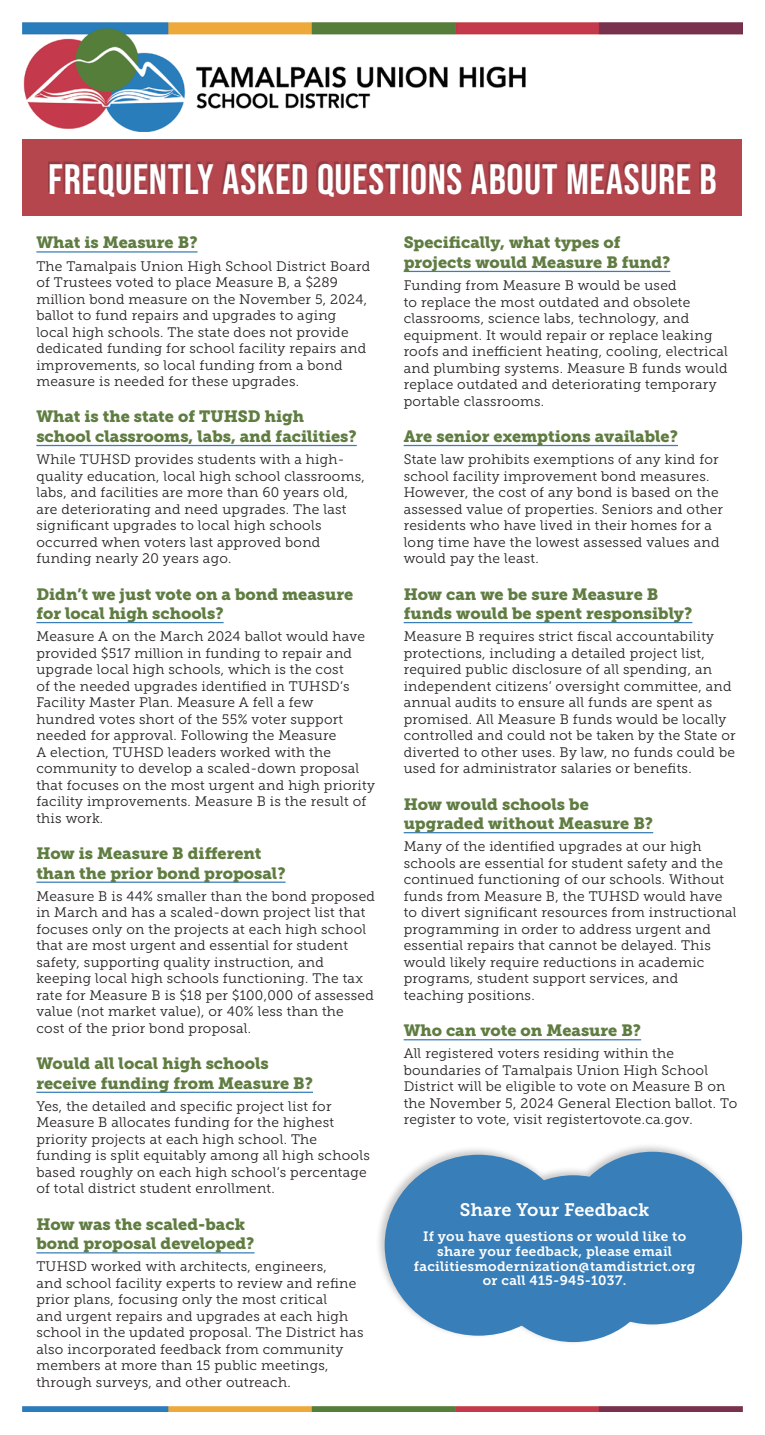
<style>
.page{position:relative;width:765px;height:1435px;background:#fff}
.page>*{position:absolute;margin:0;border:0;box-sizing:border-box;transform-origin:0 0}
.t1{font:700 42.5px "Bebas Neue Pro";letter-spacing:.015em;color:#fff}
.t2{font:18px "Museo Slab 700";letter-spacing:.01em;color:#fff}
.t3{font:16.25px/19.5px "Museo Slab 900";color:#5f7c41}
.t4{font:13.75px/16.5px "Museo Slab 300";letter-spacing:.02em;color:#231f20}
.t5{font:13.5px/14.9px "Museo Slab 700";letter-spacing:.02em;color:#fff;text-align:center}
</style>
<div class="page">
<hr style="left:36px;top:251px;width:162px;height:1px;background:#387eb8">
<hr style="left:36px;top:445px;width:321px;height:1px;background:#387eb8">
<hr style="left:36px;top:622px;width:188px;height:1px;background:#387eb8">
<hr style="left:36px;top:881px;width:250px;height:1px;background:#387eb8">
<hr style="left:36px;top:1091px;width:277px;height:1px;background:#387eb8">
<hr style="left:36px;top:1252px;width:219px;height:1px;background:#387eb8">
<hr style="left:404px;top:271px;width:266px;height:1px;background:#387eb8">
<hr style="left:404px;top:445px;width:274px;height:1px;background:#387eb8">
<hr style="left:404px;top:622px;width:288px;height:1px;background:#387eb8">
<hr style="left:404px;top:832px;width:249px;height:1px;background:#387eb8">
<hr style="left:404px;top:1039px;width:237px;height:1px;background:#387eb8">
<img style="left:22px;top:1406px;width:721px;height:5px">
<div style="left:22px;top:139px;width:720px;height:77px;background:#b5464e"></div>
<div style="left:48px;top:161px;width:665px;height:33px;background:#231f20;opacity:.25"></div>
<img style="left:22px;top:22px;width:721px;height:109px">
<div style="left:375px;top:1142px;width:370px;height:203px;background:#231f20;opacity:.25"></div>
<div style="left:385px;top:1154px;width:187px;height:181px;background:#387eb8;border-radius:50%"></div>
<div style="left:563px;top:1151px;width:179px;height:173px;background:#387eb8;border-radius:50%"></div>
<div style="left:487px;top:1175px;width:173px;height:167px;background:#387eb8;border-radius:50%"></div>
<h1 class="t1" style="left:48px;top:155px;width:670px">FREQUENTLY ASKED QUESTIONS ABOUT MEASURE B</h1>
<p class="t3" style="left:36px;top:233px;width:163px">What is Measure B?</p>
<p class="t4" style="left:36px;top:258px;width:336px">The Tamalpais Union High School District Board of Trustees voted to place Measure B, a $289 million bond measure on the November 5, 2024, ballot to fund repairs and upgrades to aging local high schools. The state does not provide dedicated funding for school facility repairs and improvements, so local funding from a bond measure is needed for these upgrades.</p>
<p class="t3" style="left:36px;top:407px;width:322px">What is the state of TUHSD high school classrooms, labs, and facilities?</p>
<p class="t4" style="left:36px;top:451px;width:330px">While TUHSD provides students with a high&shy;quality education, local high school classrooms, labs, and facilities are more than 60 years old, are deteriorating and need upgrades. The last significant upgrades to local high schools occurred when voters last approved bond funding nearly 20 years ago.</p>
<p class="t3" style="left:36px;top:584px;width:318px">Didn’t we just vote on a bond measure for local high schools?</p>
<p class="t4" style="left:36px;top:628px;width:340px">Measure A on the March 2024 ballot would have provided $517 million in funding to repair and upgrade local high schools, which is the cost<br>of the needed upgrades identified in TUHSD’s Facility Master Plan. Measure A fell a few hundred votes short of the 55% voter support needed for approval. Following the Measure<br>A election, TUHSD leaders worked with the community to develop a scaled-down proposal that focuses on the most urgent and high priority facility improvements. Measure B is the result of this work.</p>
<p class="t3" style="left:36px;top:843px;width:251px">How is Measure B different than the prior bond proposal?</p>
<p class="t4" style="left:36px;top:888px;width:340px">Measure B is 44% smaller than the bond proposed in March and has a scaled-down project list that focuses only on the projects at each high school that are most urgent and essential for student safety, supporting quality instruction, and keeping local high schools functioning. The tax rate for Measure B is $18 per $100,000 of assessed value (not market value), or 40% less than the cost of the prior bond proposal.</p>
<p class="t3" style="left:36px;top:1053px;width:278px">Would all local high schools receive funding from Measure B?</p>
<p class="t4" style="left:36px;top:1098px;width:335px">Yes, the detailed and specific project list for Measure B allocates funding for the highest priority projects at each high school. The funding is split equitably among all high schools based roughly on each high school’s percentage of total district student enrollment.</p>
<p class="t3" style="left:36px;top:1214px;width:220px">How was the scaled-back bond proposal developed?</p>
<p class="t4" style="left:36px;top:1258px;width:329px">TUHSD worked with architects, engineers,<br>and school facility experts to review and refine prior plans, focusing only the most critical<br>and urgent repairs and upgrades at each high school in the updated proposal. The District has also incorporated feedback from community members at more than 15 public meetings, through surveys, and other outreach.</p>
<p class="t3" style="left:404px;top:233px;width:268px">Specifically, what types of projects would Measure B fund?</p>
<p class="t4" style="left:404px;top:277px;width:326px">Funding from Measure B would be used<br>to replace the most outdated and obsolete classrooms, science labs, technology, and equipment. It would repair or replace leaking roofs and inefficient heating, cooling, electrical and plumbing systems. Measure B funds would replace outdated and deteriorating temporary portable classrooms.</p>
<p class="t3" style="left:404px;top:426px;width:276px">Are senior exemptions available?</p>
<p class="t4" style="left:404px;top:451px;width:321px">State law prohibits exemptions of any kind for school facility improvement bond measures.<br>However, the cost of any bond is based on the assessed value of properties. Seniors and other residents who have lived in their homes for a long time have the lowest assessed values and would pay the least.</p>
<p class="t3" style="left:404px;top:584px;width:290px">How can we be sure Measure B funds would be spent responsibly?</p>
<p class="t4" style="left:404px;top:628px;width:334px">Measure B requires strict fiscal accountability protections, including a detailed project list, required public disclosure of all spending, an independent citizens’ oversight committee, and annual audits to ensure all funds are spent as promised. All Measure B funds would be locally controlled and could not be taken by the State or diverted to other uses. By law, no funds could be used for administrator salaries or benefits.</p>
<p class="t3" style="left:404px;top:794px;width:251px">How would schools be upgraded without Measure B?</p>
<p class="t4" style="left:404px;top:838px;width:334px">Many of the identified upgrades at our high schools are essential for student safety and the continued functioning of our schools. Without funds from Measure B, the TUHSD would have to divert significant resources from instructional programming in order to address urgent and essential repairs that cannot be delayed. This would likely require reductions in academic programs, student support services, and teaching positions.</p>
<p class="t3" style="left:404px;top:1020px;width:239px">Who can vote on Measure B?</p>
<p class="t4" style="left:404px;top:1045px;width:335px">All registered voters residing within the boundaries of Tamalpais Union High School District will be eligible to vote on Measure B on the November 5, 2024 General Election ballot. To register to vote, visit registertovote.ca.gov.</p>
<h2 class="t2" style="left:460px;top:1199px;width:191px">Share Your Feedback</h2>
<p class="t5" style="left:414px;top:1228px;width:283px">If you have questions or would like to share your feedback, please email facilitiesmodernization@tamdistrict.org or call 415-945-1037.</p>
</div>
